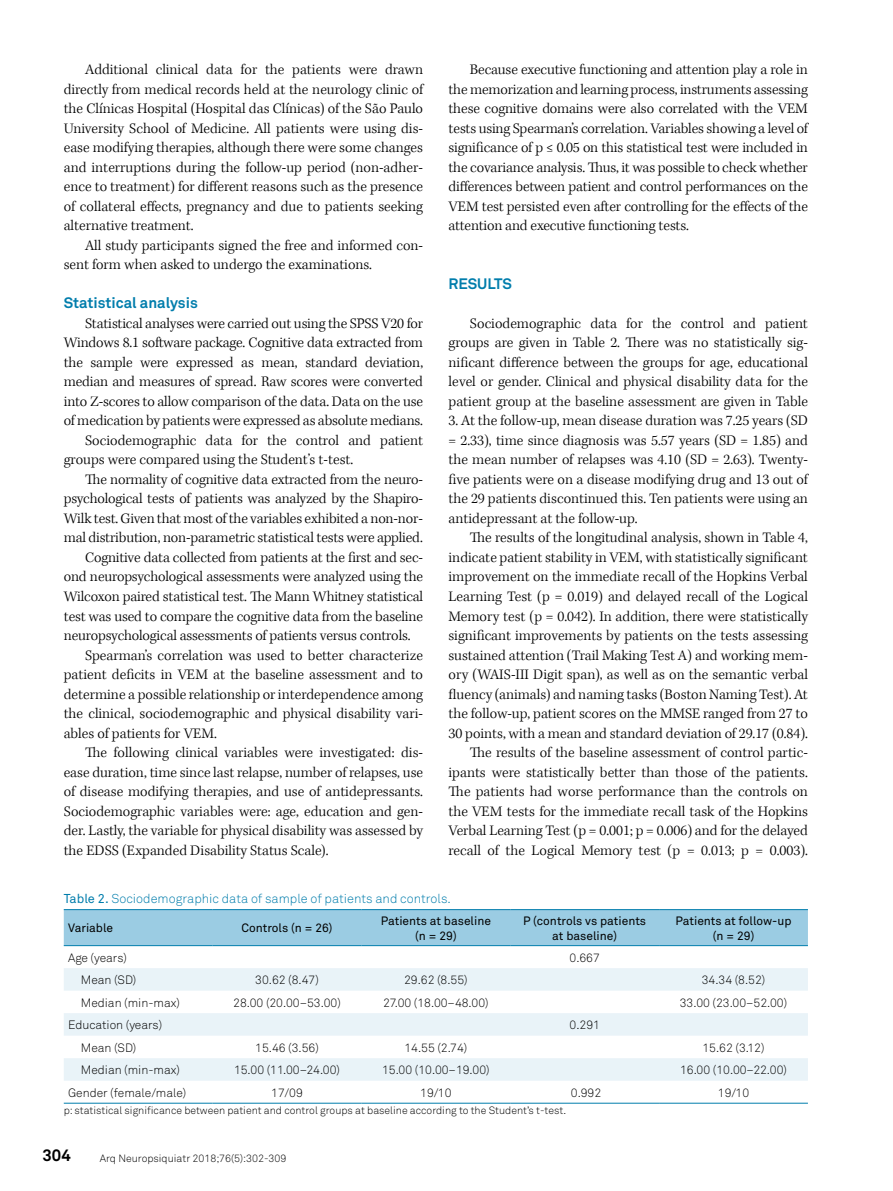
<style>
.page{position:relative;width:893px;height:1191px;background:#fff}
.page>*{position:absolute;margin:0;border:0;box-sizing:border-box;transform-origin:0 0}
.t1{font:700 16.5px "Akkurat Pro";color:#000}
.t2{font:300 15px/19.5px "Kepler Std";letter-spacing:-.005em;color:#000;text-align:justify}
.t3{font:700 15px "Akkurat Pro";color:#007dac}
.t4{font:12.75px "Akkurat Light Pro";color:#007dac}
.t5{font:12px "Akkurat Light Pro";color:#000}
.t6{font:12px/14.4px "Akkurat Pro";color:#000;text-align:center}
.t7{font:10.5px "Akkurat Light Pro";color:#000}
.s1{font-family:"Akkurat Pro"}
</style>
<div class="page">
<div style="left:64px;top:910px;width:744px;height:35px;background:#9bcce3"></div>
<svg style="left:64px;top:968px;width:744px;height:112px;fill:#e9f3f8"></svg>
<hr style="left:64px;top:909px;width:149px;height:1px;background:#007dac">
<hr style="left:213px;top:909px;width:148px;height:1px;background:#007dac">
<hr style="left:361px;top:909px;width:149px;height:1px;background:#007dac">
<hr style="left:510px;top:909px;width:149px;height:1px;background:#007dac">
<hr style="left:659px;top:909px;width:149px;height:1px;background:#007dac">
<hr style="left:64px;top:945px;width:149px;height:1px;background:#007dac">
<hr style="left:213px;top:945px;width:148px;height:1px;background:#007dac">
<hr style="left:361px;top:945px;width:149px;height:1px;background:#007dac">
<hr style="left:510px;top:945px;width:149px;height:1px;background:#007dac">
<hr style="left:659px;top:945px;width:149px;height:1px;background:#007dac">
<hr style="left:64px;top:1102px;width:149px;height:1px;background:#007dac">
<hr style="left:213px;top:1102px;width:148px;height:1px;background:#007dac">
<hr style="left:361px;top:1102px;width:149px;height:1px;background:#007dac">
<hr style="left:510px;top:1102px;width:149px;height:1px;background:#007dac">
<hr style="left:659px;top:1102px;width:149px;height:1px;background:#007dac">
<p class="t2" style="left:449px;top:60px;width:361px;text-indent:21px">Because executive functioning and attention play a role in the memorization and learning process, instruments assessing these cognitive domains were also correlated with the VEM tests using Spearman’s correlation. Variables showing a level of significance of p ≤ 0.05 on this statistical test were included in the covariance analysis. Thus, it was possible to check whether differences between patient and control performances on the VEM test persisted even after controlling for the effects of the attention and executive functioning tests.</p>
<p class="t2" style="left:64px;top:60px;width:361px;text-indent:21px">Additional clinical data for the patients were drawn directly from medical records held at the neurology clinic of the Clínicas Hospital (Hospital das Clínicas) of the São Paulo University School of Medicine. All patients were using dis&shy;ease modifying therapies, although there were some changes and interruptions during the follow-up period (non-adher&shy;ence to treatment) for different reasons such as the presence of collateral effects, pregnancy and due to patients seeking alternative treatment.</p>
<p class="t2" style="left:64px;top:236px;width:361px;text-indent:21px">All study participants signed the free and informed con&shy;sent form when asked to undergo the examinations.</p>
<p class="t3" style="left:64px;top:294px;width:136px">Statistical analysis</p>
<p class="t2" style="left:85px;top:314px;width:340px">Statistical analyses were carried out using the SPSS V20 for</p>
<p class="t2" style="left:64px;top:333px;width:361px">Windows 8.1 software package. Cognitive data extracted from</p>
<p class="t2" style="left:64px;top:353px;width:361px">the sample were expressed as mean, standard deviation,</p>
<p class="t2" style="left:64px;top:372px;width:361px">median and measures of spread. Raw scores were converted</p>
<p class="t2" style="left:64px;top:392px;width:361px">into Z-scores to allow comparison of the data. Data on the use</p>
<p class="t2" style="left:64px;top:411px;width:361px">of medication by patients were expressed as absolute medians.</p>
<p class="t2" style="left:85px;top:431px;width:340px">Sociodemographic data for the control and patient</p>
<p class="t2" style="left:64px;top:450px;width:291px">groups were compared using the Student’s t-test.</p>
<p class="t2" style="left:85px;top:470px;width:340px">The normality of cognitive data extracted from the neuro-</p>
<p class="t2" style="left:64px;top:489px;width:361px">psychological tests of patients was analyzed by the Shapiro-</p>
<p class="t2" style="left:64px;top:509px;width:361px">Wilk test. Given that most of the variables exhibited a non-nor-</p>
<p class="t2" style="left:64px;top:528px;width:361px">mal distribution, non-parametric statistical tests were applied.</p>
<p class="t2" style="left:85px;top:548px;width:340px">Cognitive data collected from patients at the first and sec-</p>
<p class="t2" style="left:64px;top:567px;width:361px">ond neuropsychological assessments were analyzed using the</p>
<p class="t2" style="left:64px;top:587px;width:361px">Wilcoxon paired statistical test. The Mann Whitney statistical</p>
<p class="t2" style="left:64px;top:606px;width:361px">test was used to compare the cognitive data from the baseline</p>
<p class="t2" style="left:64px;top:626px;width:348px">neuropsychological assessments of patients versus controls.</p>
<p class="t2" style="left:85px;top:645px;width:340px">Spearman’s correlation was used to better characterize</p>
<p class="t2" style="left:64px;top:665px;width:361px">patient deficits in VEM at the baseline assessment and to</p>
<p class="t2" style="left:64px;top:684px;width:361px">determine a possible relationship or interdependence among</p>
<p class="t2" style="left:64px;top:704px;width:361px">the clinical, sociodemographic and physical disability vari-</p>
<p class="t2" style="left:64px;top:723px;width:155px">ables of patients for VEM.</p>
<p class="t2" style="left:85px;top:743px;width:340px">The following clinical variables were investigated: dis-</p>
<p class="t2" style="left:64px;top:762px;width:361px">ease duration, time since last relapse, number of relapses, use</p>
<p class="t2" style="left:64px;top:782px;width:361px">of disease modifying therapies, and use of antidepressants.</p>
<p class="t2" style="left:64px;top:801px;width:361px">Sociodemographic variables were: age, education and gen-</p>
<p class="t2" style="left:64px;top:821px;width:361px">der. Lastly, the variable for physical disability was assessed by</p>
<p class="t2" style="left:64px;top:840px;width:266px">the EDSS (Expanded Disability Status Scale).</p>
<p class="t3" style="left:449px;top:274px;width:65px">RESULTS</p>
<p class="t2" style="left:449px;top:314px;width:361px;text-indent:21px">Sociodemographic data for the control and patient groups are given in Table 2. There was no statistically sig&shy;nificant difference between the groups for age, educational level or gender. Clinical and physical disability data for the patient group at the baseline assessment are given in Table</p>
<p class="t2" style="left:449px;top:411px;width:361px">3. At the follow-up, mean disease duration was 7.25 years (SD = 2.33), time since diagnosis was 5.57 years (SD = 1.85) and the mean number of relapses was 4.10 (SD = 2.63). Twenty&shy;five patients were on a disease modifying drug and 13 out of the 29 patients discontinued this. Ten patients were using an antidepressant at the follow-up.</p>
<p class="t2" style="left:449px;top:528px;width:361px;text-align:right">The results of the longitudinal analysis, shown in Table 4, indicate patient stability in VEM, with statistically significant improvement on the immediate recall of the Hopkins Verbal Learning Test (p = 0.019) and delayed recall of the Logical Memory test (p = 0.042). In addition, there were statistically significant improvements by patients on the tests assessing sustained attention (Trail Making Test A) and working mem&shy;ory (WAIS-III Digit span), as well as on the semantic verbal fluency (animals) and naming tasks (Boston Naming Test). At the follow-up, patient scores on the MMSE ranged from 27 to 30 points, with a mean and standard deviation of 29.17 (0.84).<br>The results of the baseline assessment of control partic&shy;ipants were statistically better than those of the patients.<br>The patients had worse performance than the controls on the VEM tests for the immediate recall task of the Hopkins Verbal Learning Test (p = 0.001; p = 0.006) and for the delayed recall of the Logical Memory test (p = 0.013; p = 0.003).</p>
<p class="t4" style="left:64px;top:891px;width:389px"><span class="s1">Table 2.</span> Sociodemographic data of sample of patients and controls.</p>
<p class="t6" style="left:68px;top:921px;width:47px">Variable</p>
<p class="t6" style="left:241px;top:921px;width:93px">Controls (n = 26)</p>
<p class="t6" style="left:381px;top:914px;width:112px">Patients at baseline (n = 29)</p>
<p class="t6" style="left:523px;top:914px;width:125px">P (controls vs patients at baseline)</p>
<p class="t6" style="left:675px;top:914px;width:118px">Patients at follow-up (n = 29)</p>
<p class="t5" style="left:68px;top:950px;width:60px">Age (years)</p>
<p class="t5" style="left:569px;top:950px;width:32px">0.667</p>
<p class="t5" style="left:81px;top:972px;width:57px">Mean (SD)</p>
<p class="t5" style="left:255px;top:972px;width:65px">30.62 (8.47)</p>
<p class="t5" style="left:404px;top:972px;width:65px">29.62 (8.55)</p>
<p class="t5" style="left:702px;top:972px;width:65px">34.34 (8.52)</p>
<p class="t5" style="left:81px;top:995px;width:101px">Median (min-max)</p>
<p class="t5" style="left:233px;top:995px;width:109px">28.00 (20.00–53.00)</p>
<p class="t5" style="left:383px;top:995px;width:107px">27.00 (18.00–48.00)</p>
<p class="t5" style="left:680px;top:995px;width:109px">33.00 (23.00–52.00)</p>
<p class="t5" style="left:68px;top:1017px;width:96px">Education (years)</p>
<p class="t5" style="left:569px;top:1017px;width:32px">0.291</p>
<p class="t5" style="left:81px;top:1040px;width:57px">Mean (SD)</p>
<p class="t5" style="left:255px;top:1040px;width:65px">15.46 (3.56)</p>
<p class="t5" style="left:404px;top:1040px;width:64px">14.55 (2.74)</p>
<p class="t5" style="left:702px;top:1040px;width:64px">15.62 (3.12)</p>
<p class="t5" style="left:81px;top:1062px;width:101px">Median (min-max)</p>
<p class="t5" style="left:234px;top:1062px;width:108px">15.00 (11.00–24.00)</p>
<p class="t5" style="left:382px;top:1062px;width:109px">15.00 (10.00–19.00)</p>
<p class="t5" style="left:680px;top:1062px;width:108px">16.00 (10.00–22.00)</p>
<p class="t5" style="left:68px;top:1085px;width:120px">Gender (female/male)</p>
<p class="t5" style="left:271px;top:1085px;width:33px">17/09</p>
<p class="t5" style="left:420px;top:1085px;width:33px">19/10</p>
<p class="t5" style="left:571px;top:1085px;width:32px">0.992</p>
<p class="t5" style="left:718px;top:1085px;width:33px">19/10</p>
<p class="t7" style="left:64px;top:1104px;width:504px">p: statistical significance between patient and control groups at baseline according to the Student’s t-test.</p>
<p class="t1" style="left:43px;top:1145px;width:30px">304</p>
<p class="t7" style="left:100px;top:1151px;width:188px">Arq Neuropsiquiatr 2018;76(5):302-309</p>
</div>
